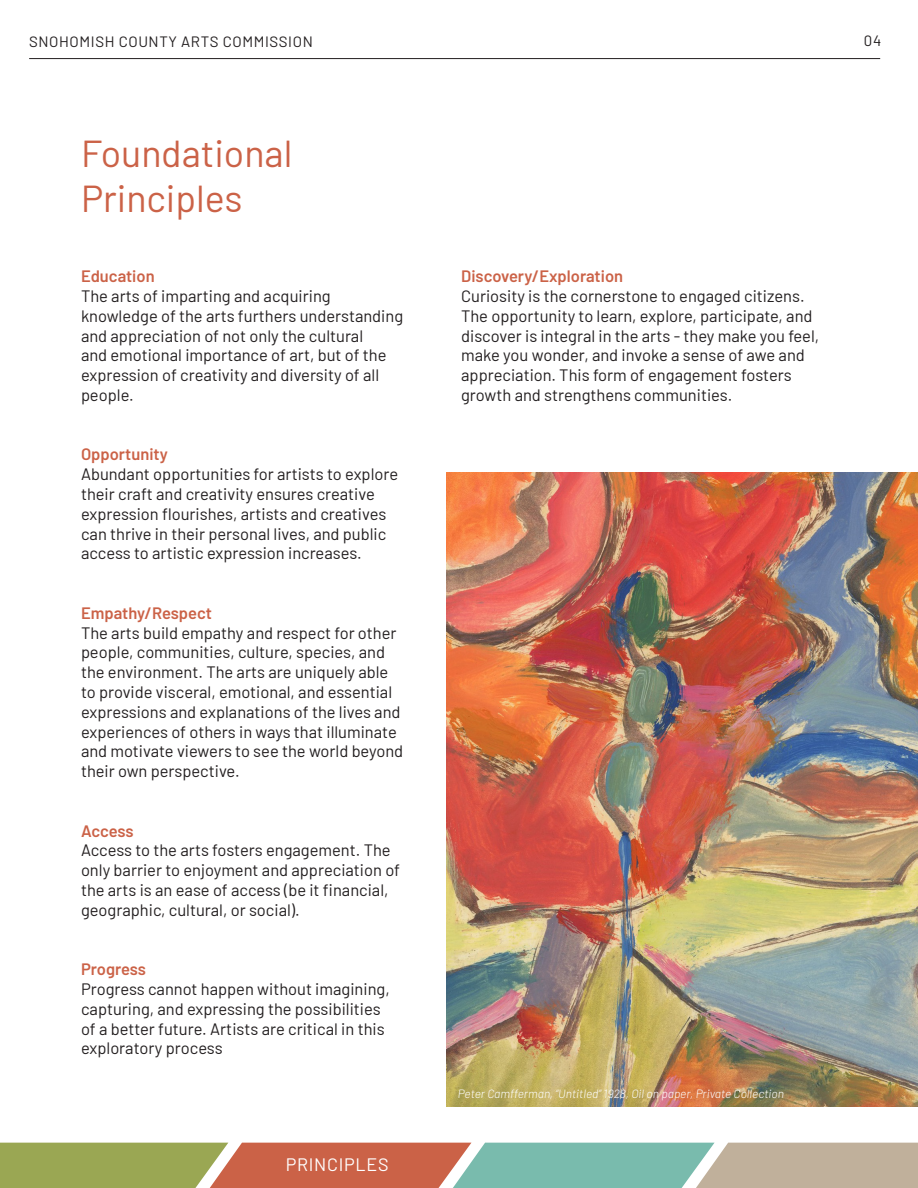
<style>
.page{position:relative;width:918px;height:1188px;background:#fff}
.page>*{position:absolute;margin:0;border:0;box-sizing:border-box;transform-origin:0 0}
.t1{font:37.5px/45px "Barlow";color:#cb6247}
.t2{font:18px "Barlow";letter-spacing:.04em;color:#fff}
.t3{font:16.5px/19.8px "Barlow";color:#231f20}
.t4{font:600 16.5px "Barlow";color:#cb6247}
.t5{font:15px "Barlow";letter-spacing:.04em;color:#231f20}
.t6{font:italic 300 12px "Barlow";color:#fff}
</style>
<div class="page">
<img style="left:446px;top:472px;width:472px;height:635px">
<svg style="left:0;top:1143px;width:918px;height:45px;background:#aba07e"></svg>
<hr style="left:29px;top:58px;width:851px;height:1px;background:#231f20">
<p class="t5" style="left:29px;top:31px;width:285px">SNOHOMISH COUNTY ARTS COMMISSION</p>
<p class="t5" style="left:864px;top:30px;width:19px">04</p>
<p class="t1" style="left:81px;top:128px;width:213px">Foundational<br>Principles</p>
<p class="t4" style="left:81px;top:264px;width:75px">Education</p>
<p class="t3" style="left:81px;top:285px;width:324px">The arts of imparting and acquiring knowledge of the arts furthers understanding and appreciation of not only the cultural<br>and emotional importance of art, but of the expression of creativity and diversity of all people.</p>
<p class="t4" style="left:81px;top:442px;width:88px">Opportunity</p>
<p class="t3" style="left:81px;top:463px;width:319px">Abundant opportunities for artists to explore their craft and creativity ensures creative expression flourishes, artists and creatives can thrive in their personal lives, and public access to artistic expression increases.</p>
<p class="t4" style="left:81px;top:601px;width:133px">Empathy/Respect</p>
<p class="t3" style="left:81px;top:621px;width:324px">The arts build empathy and respect for other people, communities, culture, species, and the environment. The arts are uniquely able to provide visceral, emotional, and essential expressions and explanations of the lives and experiences of others in ways that illuminate and motivate viewers to see the world beyond their own perspective.</p>
<p class="t4" style="left:81px;top:819px;width:54px">Access</p>
<p class="t3" style="left:81px;top:839px;width:321px">Access to the arts fosters engagement. The only barrier to enjoyment and appreciation of the arts is an ease of access (be it financial, geographic, cultural, or social).</p>
<p class="t4" style="left:81px;top:957px;width:67px">Progress</p>
<p class="t3" style="left:81px;top:978px;width:310px">Progress cannot happen without imagining, capturing, and expressing the possibilities of a better future. Artists are critical in this exploratory process</p>
<p class="t2" style="left:286px;top:1152px;width:104px">PRINCIPLES</p>
<p class="t4" style="left:461px;top:264px;width:164px">Discovery/Exploration</p>
<p class="t3" style="left:461px;top:285px;width:360px">Curiosity is the cornerstone to engaged citizens.<br>The opportunity to learn, explore, participate, and discover is integral in the arts - they make you feel, make you wonder, and invoke a sense of awe and appreciation. This form of engagement fosters growth and strengthens communities.</p>
<p class="t6" style="left:458px;top:1086px;width:328px">Peter Camfferman, “Untitled” 1928, Oil on paper, Private Collection</p>
</div>
